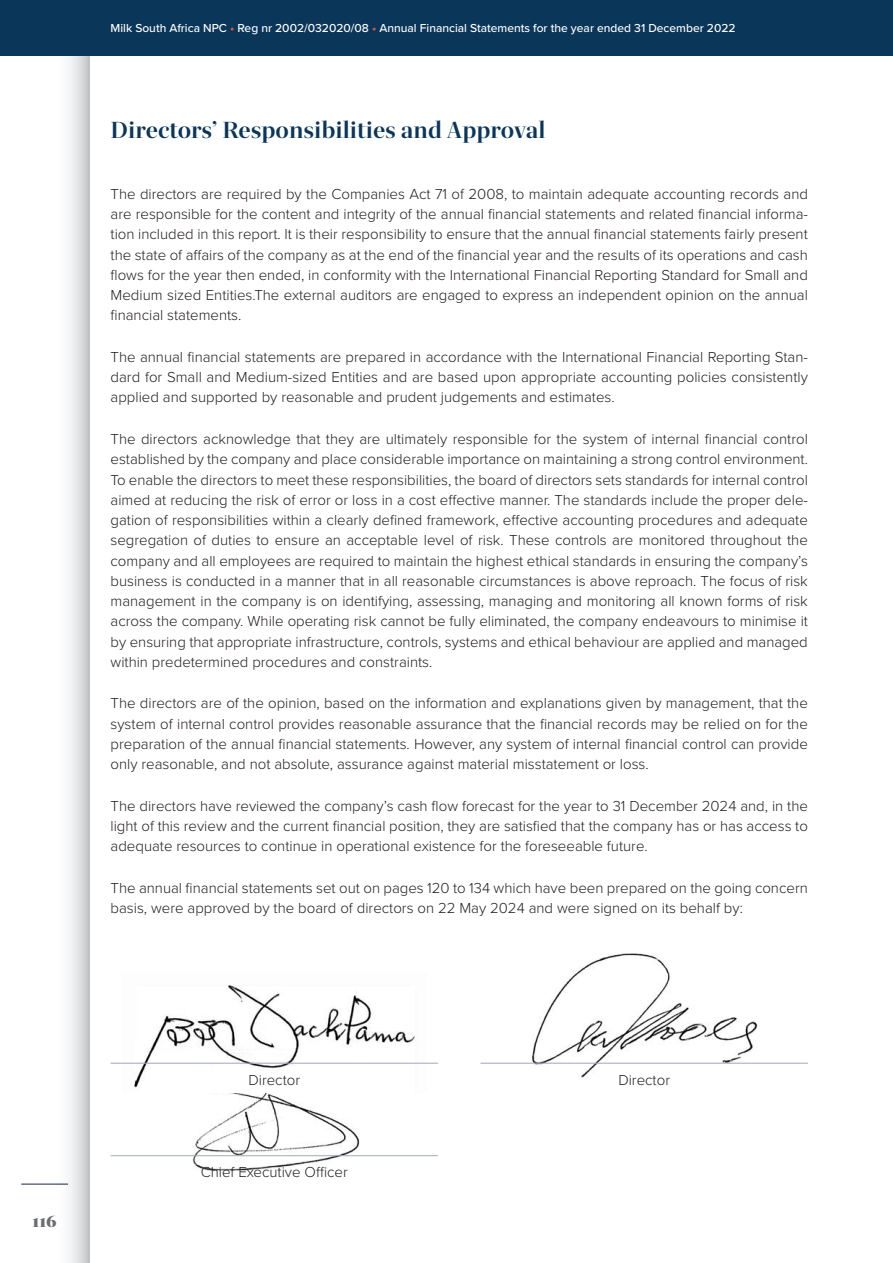
<style>
.page{position:relative;width:893px;height:1263px;background:#fff}
.page>*{position:absolute;margin:0;border:0;box-sizing:border-box;transform-origin:0 0}
.Finances_h1{font:700 24px "Quinn Display";color:#0a365a}
.t1{font:900 18px "Quinn Display";color:#6c6d70}
.body{font:300 15px/20.2px "Proxima Nova";color:#231f20;text-align:justify}
.t2{font:500 12px "Proxima Nova";color:#fff}
.s1{font-family:"Proxima Nova Extrabld";font-weight:400;color:#db503e}
</style>
<div class="page">
<div style="left:47px;top:0;width:42px;height:1263px;background:linear-gradient(to right,#fff,#d3d4d7)"></div>
<hr style="left:21px;top:1183px;width:47px;height:2px;background:#626c87">
<div style="left:0;top:0;width:893px;height:55px;background:#0a365a"></div>
<img style="left:181px;top:1093px;width:199px;height:78px">
<img style="left:520px;top:953px;width:248px;height:125px">
<img style="left:122px;top:985px;width:304px;height:103px">
<hr style="left:111px;top:1063px;width:327px;height:1px;background:#a3a7b9">
<hr style="left:111px;top:1155px;width:327px;height:1px;background:#a3a7b9">
<hr style="left:480px;top:1063px;width:328px;height:1px;background:#a3a7b9">
<p class="t2" style="left:111px;top:19px;width:626px">Milk South Africa NPC <span class="s1">•</span> Reg nr 2002/032020/08 <span class="s1">•</span> Annual Financial Statements for the year ended 31 December 2022</p>
<p class="Finances_h1" style="left:111px;top:115px;width:437px">Directors’ Responsibilities and Approval</p>
<p class="body" style="left:111px;top:183px;width:699px">The directors are required by the Companies Act 71 of 2008, to maintain adequate accounting records and are responsible for the content and integrity of the annual financial statements and related financial informa&shy;tion included in this report. It is their responsibility to ensure that the annual financial statements fairly present the state of affairs of the company as at the end of the financial year and the results of its operations and cash flows for the year then ended, in conformity with the International Financial Reporting Standard for Small and Medium sized Entities.The external auditors are engaged to express an independent opinion on the annual financial statements.</p>
<p class="body" style="left:111px;top:346px;width:699px">The annual financial statements are prepared in accordance with the International Financial Reporting Stan&shy;dard for Small and Medium-sized Entities and are based upon appropriate accounting policies consistently applied and supported by reasonable and prudent judgements and estimates.</p>
<p class="body" style="left:111px;top:428px;width:699px">The directors acknowledge that they are ultimately responsible for the system of internal financial control established by the company and place considerable importance on maintaining a strong control environment.<br>To enable the directors to meet these responsibilities, the board of directors sets standards for internal control aimed at reducing the risk of error or loss in a cost effective manner. The standards include the proper dele&shy;gation of responsibilities within a clearly defined framework, effective accounting procedures and adequate segregation of duties to ensure an acceptable level of risk. These controls are monitored throughout the company and all employees are required to maintain the highest ethical standards in ensuring the company’s business is conducted in a manner that in all reasonable circumstances is above reproach. The focus of risk management in the company is on identifying, assessing, managing and monitoring all known forms of risk across the company. While operating risk cannot be fully eliminated, the company endeavours to minimise it by ensuring that appropriate infrastructure, controls, systems and ethical behaviour are applied and managed within predetermined procedures and constraints.</p>
<p class="body" style="left:111px;top:692px;width:699px">The directors are of the opinion, based on the information and explanations given by management, that the system of internal control provides reasonable assurance that the financial records may be relied on for the preparation of the annual financial statements. However, any system of internal financial control can provide only reasonable, and not absolute, assurance against material misstatement or loss.</p>
<p class="body" style="left:111px;top:795px;width:699px">The directors have reviewed the company’s cash flow forecast for the year to 31 December 2024 and, in the light of this review and the current financial position, they are satisfied that the company has or has access to adequate resources to continue in operational existence for the foreseeable future.</p>
<p class="body" style="left:111px;top:877px;width:699px">The annual financial statements set out on pages 120 to 134 which have been prepared on the going concern basis, were approved by the board of directors on 22 May 2024 and were signed on its behalf by:</p>
<p class="t1" style="left:33px;top:1210px;width:26px">116</p>
<p class="body" style="left:248px;top:1069px;width:53px">Director</p>
<p class="body" style="left:201px;top:1161px;width:149px">Chief Executive Officer</p>
<p class="body" style="left:618px;top:1069px;width:53px">Director</p>
</div>
